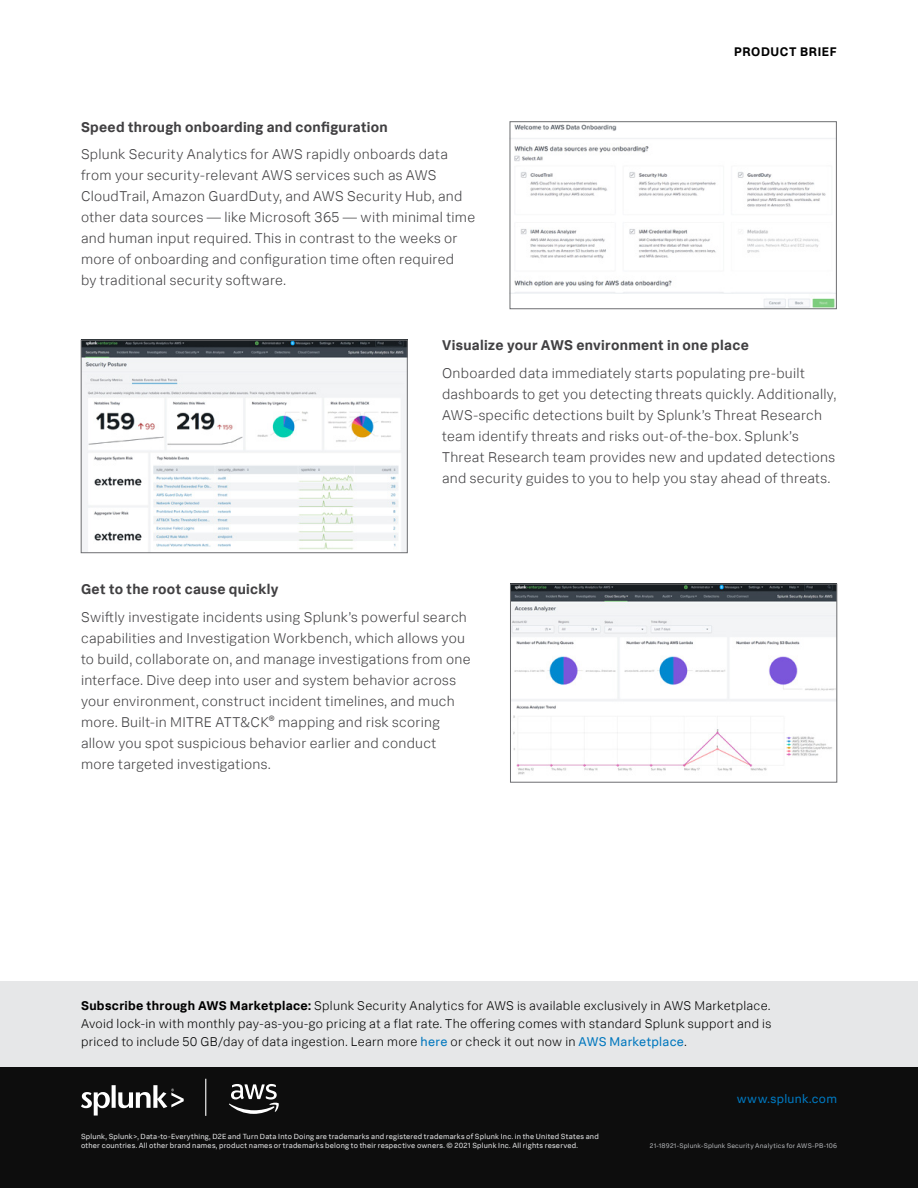
<style>
.page{position:relative;width:918px;height:1188px;background:#fff}
.page>*{position:absolute;margin:0;border:0;box-sizing:border-box;transform-origin:0 0}
.t1{font:300 14.25px/21px "Splunk Data Sans Pro";letter-spacing:.02em;color:#414042}
.t2{font:700 14.25px "Splunk Data Sans Pro";letter-spacing:.02em;color:#414042}
.t3{font:300 12.75px/18px "Splunk Data Sans Pro";letter-spacing:.025em;color:#000;text-align:justify}
.t4{font:700 12.6px "Splunk Data Sans Pro";letter-spacing:.045em;color:#000}
.t5{font:12.45px "Splunk Data Sans Pro";letter-spacing:.02em;color:#0077be}
.t6{font:7.5px/9px "Splunk Data Sans Pro";letter-spacing:.025em;color:#e2e3e4}
.t7{font:6.75px "Splunk Data Sans Pro";letter-spacing:.025em;color:#afb1b4}
.s1{font-weight:700}
.s2{font-weight:400;color:#0077be}
</style>
<div class="page">
<img style="left:512px;top:124px;width:323px;height:183px">
<div style="left:510px;top:122px;width:327px;height:187px;border:1px solid #6d6e71"></div>
<img style="left:83px;top:342px;width:322px;height:209px">
<div style="left:81px;top:340px;width:326px;height:213px;border:1px solid #6d6e71"></div>
<img style="left:512px;top:586px;width:323px;height:189px">
<div style="left:510px;top:584px;width:327px;height:198px;border:1px solid #6d6e71"></div>
<div style="left:0;top:1066px;width:918px;height:122px;background:#0d0d0d"></div>
<svg style="left:81px;top:1085px;width:103px;height:31px"></svg>
<hr style="left:205px;top:1079px;width:1px;height:37px;background:#fff">
<svg style="left:229px;top:1084px;width:50px;height:30px"></svg>
<div style="left:0;top:981px;width:918px;height:86px;background:#e6e7e8"></div>
<p class="t2" style="left:81px;top:118px;width:308px">Speed through onboarding and configuration</p>
<p class="t1" style="left:81px;top:144px;width:396px">Splunk Security Analytics for AWS rapidly onboards data from your security-relevant AWS services such as AWS CloudTrail, Amazon GuardDuty, and AWS Security Hub, and other data sources — like Microsoft 365 — with minimal time and human input required. This in contrast to the weeks or more of onboarding and configuration time often required<br>by traditional security software.</p>
<p class="t4" style="left:734px;top:44px;width:104px">PRODUCT BRIEF</p>
<p class="t2" style="left:442px;top:336px;width:308px">Visualize your AWS environment in one place</p>
<p class="t1" style="left:442px;top:362px;width:395px">Onboarded data immediately starts populating pre-built dashboards to get you detecting threats quickly. Additionally, AWS-specific detections built by Splunk’s Threat Research team identify threats and risks out-of-the-box. Splunk’s Threat Research team provides new and updated detections and security guides to you to help you stay ahead of threats.</p>
<p class="t2" style="left:81px;top:580px;width:199px">Get to the root cause quickly</p>
<p class="t1" style="left:81px;top:606px;width:391px">Swiftly investigate incidents using Splunk’s powerful search capabilities and Investigation Workbench, which allows you to build, collaborate on, and manage investigations from one interface. Dive deep into user and system behavior across your environment, construct incident timelines, and much more. Built-in MITRE ATT&amp;CK<sup>®</sup> mapping and risk scoring allow you spot suspicious behavior earlier and conduct more targeted investigations.</p>
<p class="t3" style="left:81px;top:997px;width:692px"><span class="s1">Subscribe through AWS Marketplace:</span> Splunk Security Analytics for AWS is available exclusively in AWS Marketplace.<br>Avoid lock-in with monthly pay-as-you-go pricing at a flat rate. The offering comes with standard Splunk support and is priced to include 50 GB/day of data ingestion. Learn more <span class="s2">here</span> or check it out now in <span class="s2">AWS Marketplace</span>.</p>
<p class="t6" style="left:81px;top:1131px;width:519px">Splunk, Splunk&gt;, Data-to-Everything, D2E and Turn Data Into Doing are trademarks and registered trademarks of Splunk Inc. in the United States and other countries. All other brand names, product names or trademarks belong to their respective owners. © 2021 Splunk Inc. All rights reserved.</p>
<p class="t5" style="left:737px;top:1091px;width:102px">www.splunk.com</p>
<p class="t7" style="left:650px;top:1141px;width:189px">21-18921-Splunk-Splunk Security Analytics for AWS-PB-106</p>
</div>
